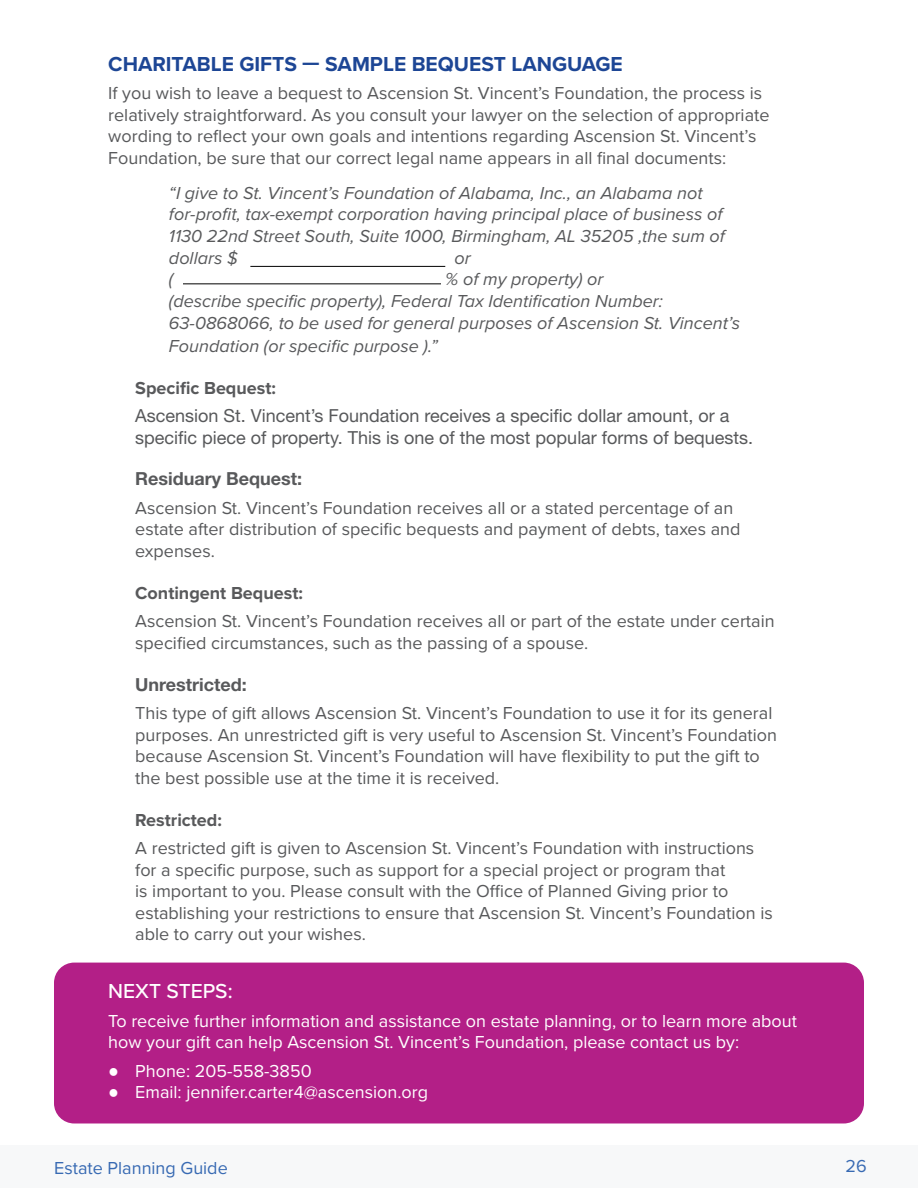
<style>
.page{position:relative;width:918px;height:1188px;background:#fff}
.page>*{position:absolute;margin:0;border:0;box-sizing:border-box;transform-origin:0 0}
.t1{font:700 21px "Proxima Nova";color:#1d4695}
.t2{font:500 21px "Proxima Nova";color:#fff}
.t3{font:18px/21.6px "Proxima Nova";color:#58595b}
.t4{font:italic 18px/21.6px "Proxima Nova";color:#58595b}
.t5{font:18px/21.6px "Proxima Nova";color:#fff}
.t6{font:18px/21.6px "Helvetica Neue LT Std";color:#58595b}
.t7{font:700 18px "Proxima Nova";color:#58595b}
.t8{font:700 18px "Helvetica Neue LT Std";color:#58595b}
.t9{font:18px "Proxima Nova";color:#386ab3}
.s1{font-family:"Century Gothic"}
</style>
<div class="page">
<div style="left:0;top:1145px;width:918px;height:43px;background:#f7f8f9"></div>
<hr style="left:250px;top:266px;width:195px;height:1px;background:#000">
<hr style="left:183px;top:283px;width:258px;height:1px;background:#000">
<div style="left:54px;top:963px;width:810px;height:160px;background:#b31f87;border-radius:20px"></div>
<p class="t1" style="left:108px;top:51px;width:516px">CHARITABLE GIFTS — SAMPLE BEQUEST LANGUAGE</p>
<p class="t3" style="left:108px;top:83px;width:663px">If you wish to leave a bequest to Ascension St. Vincent’s Foundation, the process is relatively straightforward. As you consult your lawyer on the selection of appropriate wording to reflect your own goals and intentions regarding Ascension St. Vincent’s Foundation, be sure that our correct legal name appears in all final documents:</p>
<p class="t4" style="left:169px;top:182px;width:558px">“I give to St. Vincent’s Foundation of Alabama, Inc., an Alabama not for-profit, tax-exempt corporation having principal place of business of 1130 22nd Street South, Suite 1000, Birmingham, AL 35205 ,the sum of dollars $</p>
<p class="t4" style="left:455px;top:247px;width:18px">or</p>
<p class="t4" style="left:169px;top:269px;width:573px;line-height:22.2px;text-indent:276px">% of my property) or<br>(describe specific property), Federal Tax Identification Number:<br>63-0868066, to be used for general purposes of Ascension St. Vincent’s Foundation (or specific purpose ).”</p>
<p class="t7" style="left:135px;top:377px;width:142px">Specific Bequest:</p>
<p class="t6" style="left:135px;top:405px;width:619px">Ascension St. Vincent’s Foundation receives a specific dollar amount, or a specific piece of property. This is one of the most popular forms of bequests.</p>
<p class="t8" style="left:135px;top:468px;width:169px">Residuary Bequest:</p>
<p class="t3" style="left:135px;top:497px;width:607px">Ascension St. Vincent’s Foundation receives all or a stated percentage of an estate after distribution of specific bequests and payment of debts, taxes and expenses.</p>
<p class="t7" style="left:135px;top:582px;width:169px">Contingent Bequest:</p>
<p class="t3" style="left:135px;top:611px;width:641px">Ascension St. Vincent’s Foundation receives all or part of the estate under certain specified circumstances, such as the passing of a spouse.</p>
<p class="t8" style="left:135px;top:673px;width:113px">Unrestricted:</p>
<p class="t3" style="left:135px;top:703px;width:643px">This type of gift allows Ascension St. Vincent’s Foundation to use it for its general purposes. An unrestricted gift is very useful to Ascension St. Vincent’s Foundation because Ascension St. Vincent’s Foundation will have flexibility to put the gift to the best possible use at the time it is received.</p>
<p class="t7" style="left:135px;top:809px;width:88px">Restricted:</p>
<p class="t3" style="left:135px;top:838px;width:639px">A restricted gift is given to Ascension St. Vincent’s Foundation with instructions for a specific purpose, such as support for a special project or program that<br>is important to you. Please consult with the Office of Planned Giving prior to establishing your restrictions to ensure that Ascension St. Vincent’s Foundation is able to carry out your wishes.</p>
<p class="t4" style="left:169px;top:269px;width:6px">(</p>
<p class="t2" style="left:108px;top:979px;width:126px">NEXT STEPS:</p>
<p class="t5" style="left:108px;top:1010px;width:690px">To receive further information and assistance on estate planning, or to learn more about how your gift can help Ascension St. Vincent’s Foundation, please contact us by:</p>
<p class="t5" style="left:108px;top:1060px;width:205px"><span class="s1">●</span> Phone: 205-558-3850</p>
<p class="t5" style="left:108px;top:1082px;width:321px"><span class="s1">●</span> Email: jennifer.carter4@ascension.org</p>
<p class="t9" style="left:54px;top:1157px;width:175px">Estate Planning Guide</p>
<p class="t9" style="left:846px;top:1155px;width:23px">26</p>
</div>
